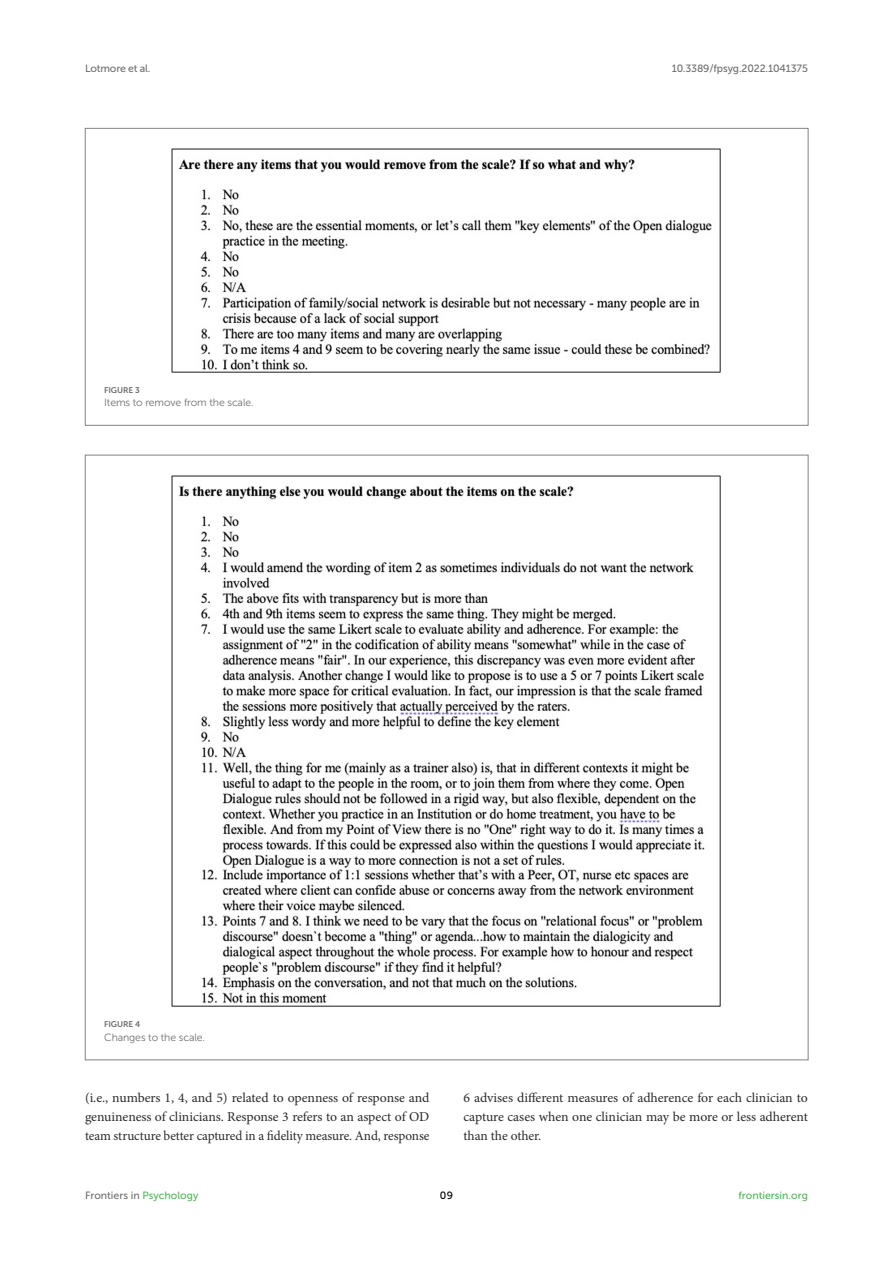
<style>
.page{position:relative;width:893px;height:1263px;background:#fff}
.page>*{position:absolute;margin:0;border:0;box-sizing:border-box;transform-origin:0 0}
.TEXT{font:13.5px/18.8px "Minion Pro";letter-spacing:-.005em;color:#2b2b2a;text-align:justify}
.t1{font:10.5px "Museo Sans 500";letter-spacing:-.015em;color:#706f70}
.FIG_LEG{font:10.5px "Museo Sans 300";letter-spacing:-.01em;color:#706f70}
.t2{font:10.5px "Museo Sans 500";color:#4eb855}
.t3{font:10.5px "Museo Sans 500";color:#000}
.FIG_HD{font:8.25px "Museo Sans 700";letter-spacing:-.01em;color:#706f70}
.s1{color:#4eb855}
</style>
<div class="page">
<img style="left:171px;top:148px;width:550px;height:225px">
<img style="left:171px;top:475px;width:550px;height:532px">
<p class="t1" style="left:85px;top:63px;width:67px">Lotmore et al.</p>
<p class="t1" style="left:672px;top:63px;width:138px">10.3389/fpsyg.2022.1041375</p>
<p class="FIG_HD" style="left:104px;top:385px;width:37px">FIGURE 3</p>
<p class="FIG_LEG" style="left:104px;top:397px;width:151px">Items to remove from the scale.</p>
<p class="FIG_HD" style="left:104px;top:1020px;width:37px">FIGURE 4</p>
<p class="FIG_LEG" style="left:104px;top:1032px;width:102px">Changes to the scale.</p>
<p class="TEXT" style="left:85px;top:1088px;width:346px">(i.e., numbers 1, 4, and 5) related to openness of response and genuineness of clinicians. Response 3 refers to an aspect of OD team structure better captured in a fidelity measure. And, response</p>
<p class="TEXT" style="left:463px;top:1088px;width:346px">6 advises different measures of adherence for each clinician to capture cases when one clinician may be more or less adherent than the other.</p>
<p class="t1" style="left:85px;top:1190px;width:115px">Frontiers in <span class="s1">Psychology</span></p>
<p class="t3" style="left:440px;top:1190px;width:15px">09</p>
<p class="t2" style="left:738px;top:1190px;width:71px">frontiersin.org</p>
</div>
